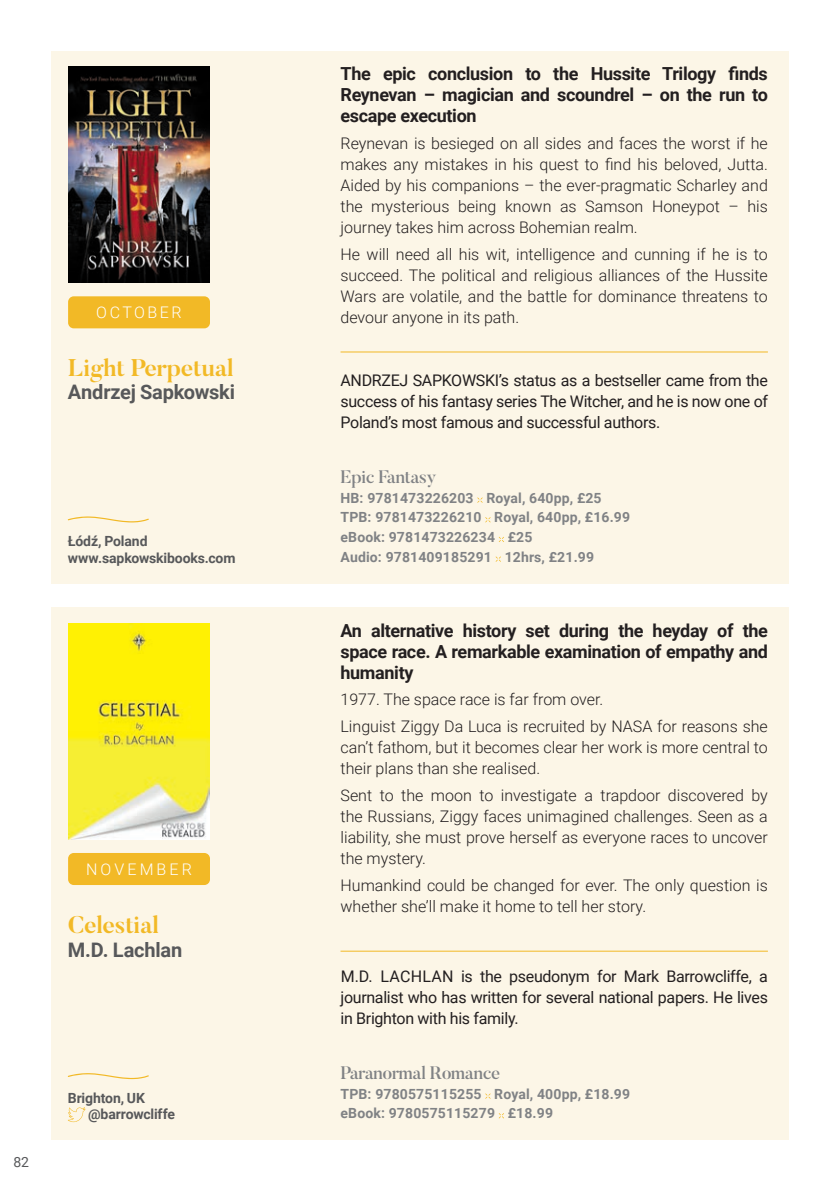
<style>
.page{position:relative;width:840px;height:1191px;background:#fff}
.page>*{position:absolute;margin:0;border:0;box-sizing:border-box;transform-origin:0 0}
.t1{font:700 24px "Butler";letter-spacing:-.01em;color:#f2b926}
.t2{font:700 20px "Roboto";letter-spacing:-.01em;color:#57585a}
.t3{font:700 18px/21px "Roboto";letter-spacing:-.02em;color:#231f20;text-align:justify}
.t4{font:500 18px "Butler";letter-spacing:-.02em;color:#808285}
.t5{font:300 16px/21px "Roboto";color:#231f20;text-align:justify}
.t6{font:16px/21px "Roboto";letter-spacing:-.02em;color:#231f20;text-align:justify}
.t7{font:300 16px "Roboto";letter-spacing:.18em;color:#fff}
.t8{font:300 16px "Roboto";letter-spacing:.16em;color:#fff}
.t9{font:700 14px "Roboto";letter-spacing:.01em;color:#808285}
.t10{font:700 14px "Roboto";letter-spacing:-.01em;color:#57585a}
.t11{font:14px "Roboto";color:#57585a}
</style>
<div class="page">
<div style="left:51px;top:607px;width:737px;height:533px;background:#fcf6e7"></div>
<div style="left:68px;top:853px;width:142px;height:32px;background:#f2b926;border-radius:6px"></div>
<img style="left:68px;top:623px;width:142px;height:216px">
<svg style="left:68px;top:1073px;width:81px;height:6px"></svg>
<hr style="left:340px;top:950px;width:427px;height:1px;background:#f2b926">
<div style="left:51px;top:51px;width:737px;height:532px;background:#fcf6e7"></div>
<div style="left:68px;top:296px;width:142px;height:32px;background:#f2b926;border-radius:6px"></div>
<img style="left:68px;top:67px;width:142px;height:216px">
<svg style="left:68px;top:516px;width:81px;height:6px"></svg>
<hr style="left:340px;top:351px;width:427px;height:1px;background:#f2b926">
<svg style="left:485px;top:1093px;width:5px;height:5px"></svg>
<svg style="left:498px;top:1113px;width:6px;height:5px"></svg>
<svg style="left:68px;top:1107px;width:17px;height:15px"></svg>
<svg style="left:477px;top:497px;width:5px;height:6px"></svg>
<svg style="left:485px;top:517px;width:5px;height:5px"></svg>
<svg style="left:498px;top:537px;width:6px;height:5px"></svg>
<svg style="left:495px;top:556px;width:5px;height:6px"></svg>
<p class="t8" style="left:96px;top:301px;width:87px">OCTOBER</p>
<p class="t1" style="left:68px;top:352px;width:167px">Light Perpetual</p>
<p class="t2" style="left:68px;top:378px;width:168px">Andrzej Sapkowski</p>
<p class="t10" style="left:68px;top:531px;width:81px">Łódź, Poland</p>
<p class="t10" style="left:68px;top:548px;width:169px">www.sapkowskibooks.com</p>
<p class="t7" style="left:86px;top:858px;width:107px">NOVEMBER</p>
<p class="t1" style="left:68px;top:909px;width:93px">Celestial</p>
<p class="t2" style="left:68px;top:935px;width:116px">M.D. Lachlan</p>
<p class="t11" style="left:13px;top:1152px;width:17px">82</p>
<p class="t10" style="left:68px;top:1088px;width:79px">Brighton, UK</p>
<p class="t10" style="left:88px;top:1104px;width:88px">@barrowcliffe</p>
<p class="t3" style="left:340px;top:63px;width:428px">The epic conclusion to the Hussite Trilogy finds Reynevan – magician and scoundrel – on the run to escape execution</p>
<p class="t5" style="left:340px;top:132px;width:428px">Reynevan is besieged on all sides and faces the worst if he makes any mistakes in his quest to find his beloved, Jutta.<br>Aided by his companions – the ever-pragmatic Scharley and the mysterious being known as Samson Honeypot – his journey takes him across Bohemian realm.</p>
<p class="t5" style="left:340px;top:243px;width:428px">He will need all his wit, intelligence and cunning if he is to succeed. The political and religious alliances of the Hussite Wars are volatile, and the battle for dominance threatens to devour anyone in its path.</p>
<p class="t6" style="left:340px;top:369px;width:429px">ANDRZEJ SAPKOWSKI’s status as a bestseller came from the success of his fantasy series The Witcher, and he is now one of Poland’s most famous and successful authors.</p>
<p class="t4" style="left:340px;top:465px;width:97px">Epic Fantasy</p>
<p class="t9" style="left:340px;top:488px;width:262px">HB: 9781473226203 Royal, 640pp, £25</p>
<p class="t9" style="left:340px;top:507px;width:291px">TPB: 9781473226210 Royal, 640pp, £16.99</p>
<p class="t9" style="left:340px;top:527px;width:193px">eBook: 9781473226234 £25</p>
<p class="t9" style="left:340px;top:547px;width:255px">Audio: 9781409185291 12hrs, £21.99</p>
<p class="t3" style="left:340px;top:619px;width:428px">An alternative history set during the heyday of the space race. A remarkable examination of empathy and humanity</p>
<p class="t5" style="left:340px;top:688px;width:264px">1977. The space race is far from over.</p>
<p class="t5" style="left:340px;top:715px;width:428px">Linguist Ziggy Da Luca is recruited by NASA for reasons she can’t fathom, but it becomes clear her work is more central to their plans than she realised.</p>
<p class="t5" style="left:340px;top:784px;width:428px">Sent to the moon to investigate a trapdoor discovered by the Russians, Ziggy faces unimagined challenges. Seen as a liability, she must prove herself as everyone races to uncover the mystery.</p>
<p class="t5" style="left:340px;top:873px;width:428px">Humankind could be changed for ever. The only question is whether she’ll make it home to tell her story.</p>
<p class="t6" style="left:340px;top:965px;width:428px">M.D. LACHLAN is the pseudonym for Mark Barrowcliffe, a journalist who has written for several national papers. He lives in Brighton with his family.</p>
<p class="t4" style="left:340px;top:1061px;width:161px">Paranormal Romance</p>
<p class="t9" style="left:340px;top:1084px;width:291px">TPB: 9780575115255 Royal, 400pp, £18.99</p>
<p class="t9" style="left:340px;top:1103px;width:214px">eBook: 9780575115279 £18.99</p>
</div>
